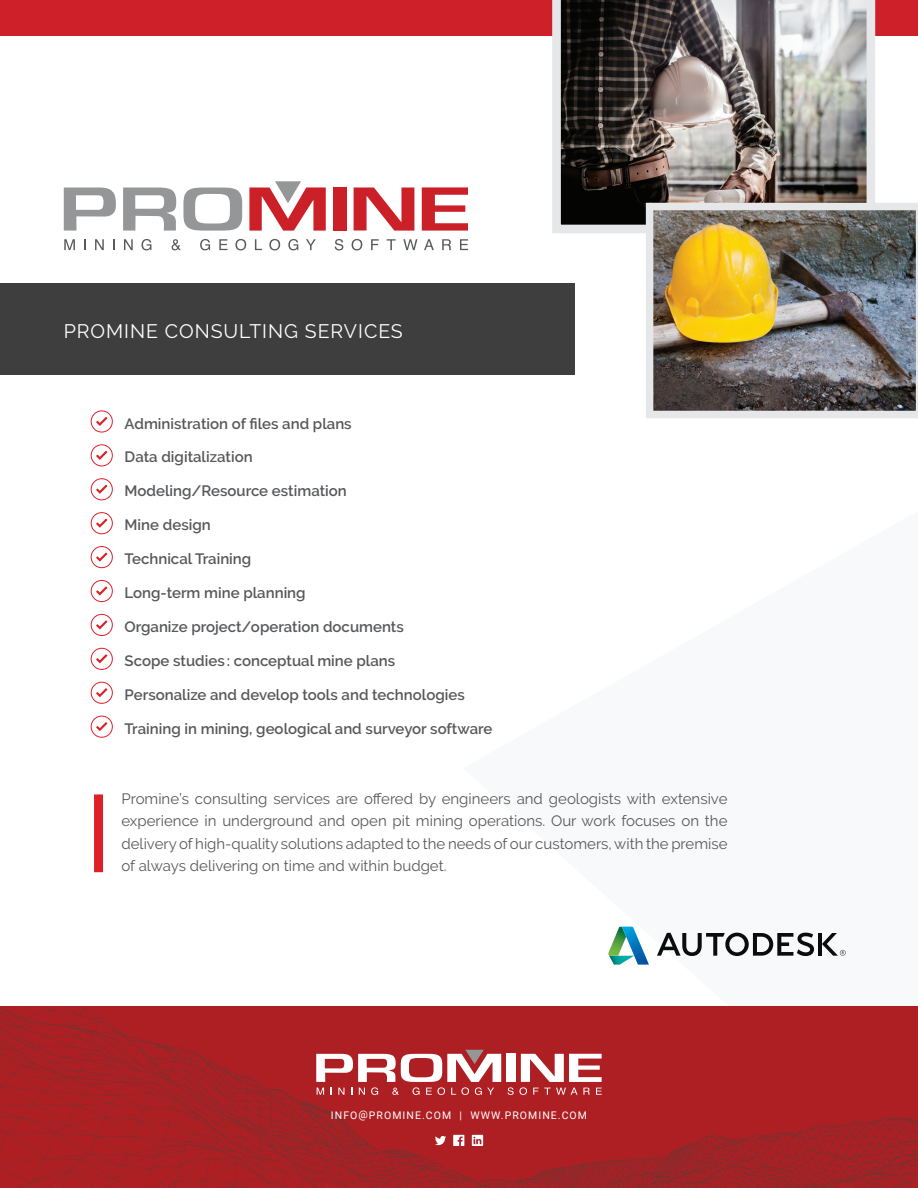
<style>
.page{position:relative;width:918px;height:1188px;background:#fff}
.page>*{position:absolute;margin:0;border:0;box-sizing:border-box;transform-origin:0 0}
.t1{font:19.5px "Raleway";letter-spacing:.05em;color:#fff}
.t2{font:600 15px "Raleway";color:#57585a}
.t3{font:15px/22.5px "Raleway";color:#57585a;text-align:justify}
.t4{font:10.5px "Roboto";letter-spacing:.1em;color:#fff}
</style>
<div class="page">
<svg style="left:608px;top:927px;width:41px;height:38px"></svg>
<hr style="left:818px;top:933px;width:4px;height:23px;background:#0a0c0e">
<svg style="left:657px;top:933px;width:157px;height:23px"></svg>
<svg style="left:822px;top:933px;width:24px;height:23px"></svg>
<div style="left:94px;top:794px;width:9px;height:78px;background:#de2027"></div>
<svg style="left:64px;top:239px;width:11px;height:11px"></svg>
<svg style="left:84px;top:239px;width:2px;height:11px"></svg>
<svg style="left:95px;top:239px;width:9px;height:11px"></svg>
<svg style="left:113px;top:239px;width:2px;height:11px"></svg>
<svg style="left:124px;top:239px;width:9px;height:11px"></svg>
<svg style="left:142px;top:239px;width:9px;height:11px"></svg>
<svg style="left:172px;top:239px;width:9px;height:11px"></svg>
<svg style="left:200px;top:239px;width:10px;height:11px"></svg>
<svg style="left:219px;top:239px;width:9px;height:11px"></svg>
<svg style="left:235px;top:239px;width:11px;height:11px"></svg>
<svg style="left:255px;top:239px;width:7px;height:11px"></svg>
<svg style="left:269px;top:239px;width:11px;height:11px"></svg>
<svg style="left:288px;top:239px;width:10px;height:11px"></svg>
<svg style="left:306px;top:239px;width:10px;height:11px"></svg>
<svg style="left:335px;top:239px;width:8px;height:11px"></svg>
<svg style="left:352px;top:239px;width:10px;height:11px"></svg>
<svg style="left:371px;top:239px;width:8px;height:11px"></svg>
<svg style="left:387px;top:239px;width:9px;height:11px"></svg>
<svg style="left:403px;top:239px;width:14px;height:11px"></svg>
<svg style="left:424px;top:239px;width:10px;height:11px"></svg>
<svg style="left:442px;top:239px;width:9px;height:11px"></svg>
<svg style="left:460px;top:239px;width:8px;height:11px"></svg>
<svg style="left:183px;top:188px;width:59px;height:43px"></svg>
<svg style="left:123px;top:188px;width:53px;height:43px"></svg>
<svg style="left:64px;top:188px;width:52px;height:43px"></svg>
<svg style="left:422px;top:187px;width:46px;height:44px"></svg>
<div style="left:333px;top:187px;width:13px;height:44px;background:#cb2027"></div>
<svg style="left:354px;top:188px;width:60px;height:43px"></svg>
<svg style="left:249px;top:181px;width:77px;height:50px"></svg>
<div style="left:0;top:283px;width:575px;height:92px;background:#3e3e3f"></div>
<div style="left:0;top:0;width:918px;height:36px;background:#ce2028"></div>
<svg style="left:552px;top:0;width:323px;height:233px;background:#76706d"></svg>
<img style="left:646px;top:203px;width:272px;height:215px">
<div style="left:91px;top:411px;width:22px;height:21px;border:1px solid #de2027;border-radius:50%"></div>
<svg style="left:96px;top:417px;width:11px;height:9px"></svg>
<div style="left:91px;top:444px;width:22px;height:22px;border:1px solid #de2027;border-radius:50%"></div>
<svg style="left:96px;top:451px;width:11px;height:9px"></svg>
<div style="left:91px;top:478px;width:22px;height:22px;border:1px solid #de2027;border-radius:50%"></div>
<svg style="left:96px;top:485px;width:11px;height:9px"></svg>
<div style="left:91px;top:512px;width:22px;height:22px;border:1px solid #de2027;border-radius:50%"></div>
<svg style="left:96px;top:519px;width:11px;height:9px"></svg>
<div style="left:91px;top:546px;width:22px;height:22px;border:1px solid #de2027;border-radius:50%"></div>
<svg style="left:96px;top:553px;width:11px;height:9px"></svg>
<div style="left:91px;top:580px;width:22px;height:22px;border:1px solid #de2027;border-radius:50%"></div>
<svg style="left:96px;top:586px;width:11px;height:10px"></svg>
<div style="left:91px;top:614px;width:22px;height:22px;border:1px solid #de2027;border-radius:50%"></div>
<svg style="left:96px;top:620px;width:11px;height:9px"></svg>
<div style="left:91px;top:648px;width:22px;height:22px;border:1px solid #de2027;border-radius:50%"></div>
<svg style="left:96px;top:654px;width:11px;height:9px"></svg>
<div style="left:91px;top:682px;width:22px;height:22px;border:1px solid #de2027;border-radius:50%"></div>
<svg style="left:96px;top:688px;width:11px;height:9px"></svg>
<div style="left:91px;top:716px;width:22px;height:22px;border:1px solid #de2027;border-radius:50%"></div>
<svg style="left:96px;top:722px;width:11px;height:9px"></svg>
<div style="left:0;top:1007px;width:918px;height:181px;background:#ae1f23"></div>
<svg style="left:0;top:1007px;width:233px;height:66px"></svg>
<svg style="left:0;top:1073px;width:508px;height:59px"></svg>
<div style="left:506px;top:1054px;width:10px;height:28px;background:#fff"></div>
<svg style="left:508px;top:1054px;width:94px;height:41px"></svg>
<svg style="left:316px;top:1050px;width:185px;height:45px"></svg>
<svg style="left:18px;top:1116px;width:900px;height:72px"></svg>
<h1 class="t1" style="left:64px;top:320px;width:340px">PROMINE CONSULTING SERVICES</h1>
<p class="t2" style="left:125px;top:415px;width:229px">Administration of files and plans</p>
<p class="t2" style="left:125px;top:449px;width:130px">Data digitalization</p>
<p class="t2" style="left:125px;top:482px;width:224px">Modeling/Resource estimation</p>
<p class="t2" style="left:125px;top:516px;width:88px">Mine design</p>
<p class="t2" style="left:125px;top:550px;width:128px">Technical Training</p>
<p class="t2" style="left:125px;top:584px;width:183px">Long-term mine planning</p>
<p class="t2" style="left:125px;top:618px;width:281px">Organize project/operation documents</p>
<p class="t2" style="left:125px;top:652px;width:272px">Scope studies : conceptual mine plans</p>
<p class="t2" style="left:125px;top:686px;width:342px">Personalize and develop tools and technologies</p>
<p class="t2" style="left:125px;top:720px;width:369px">Training in mining, geological and surveyor software</p>
<p class="t3" style="left:121px;top:787px;width:608px">Promine’s consulting services are offered by engineers and geologists with extensive experience in underground and open pit mining operations. Our work focuses on the delivery of high-quality solutions adapted to the needs of our customers, with the premise of always delivering on time and within budget.</p>
<p class="t4" style="left:331px;top:1108px;width:258px">INFO@PROMINE.COM | WWW.PROMINE.COM</p>
</div>
